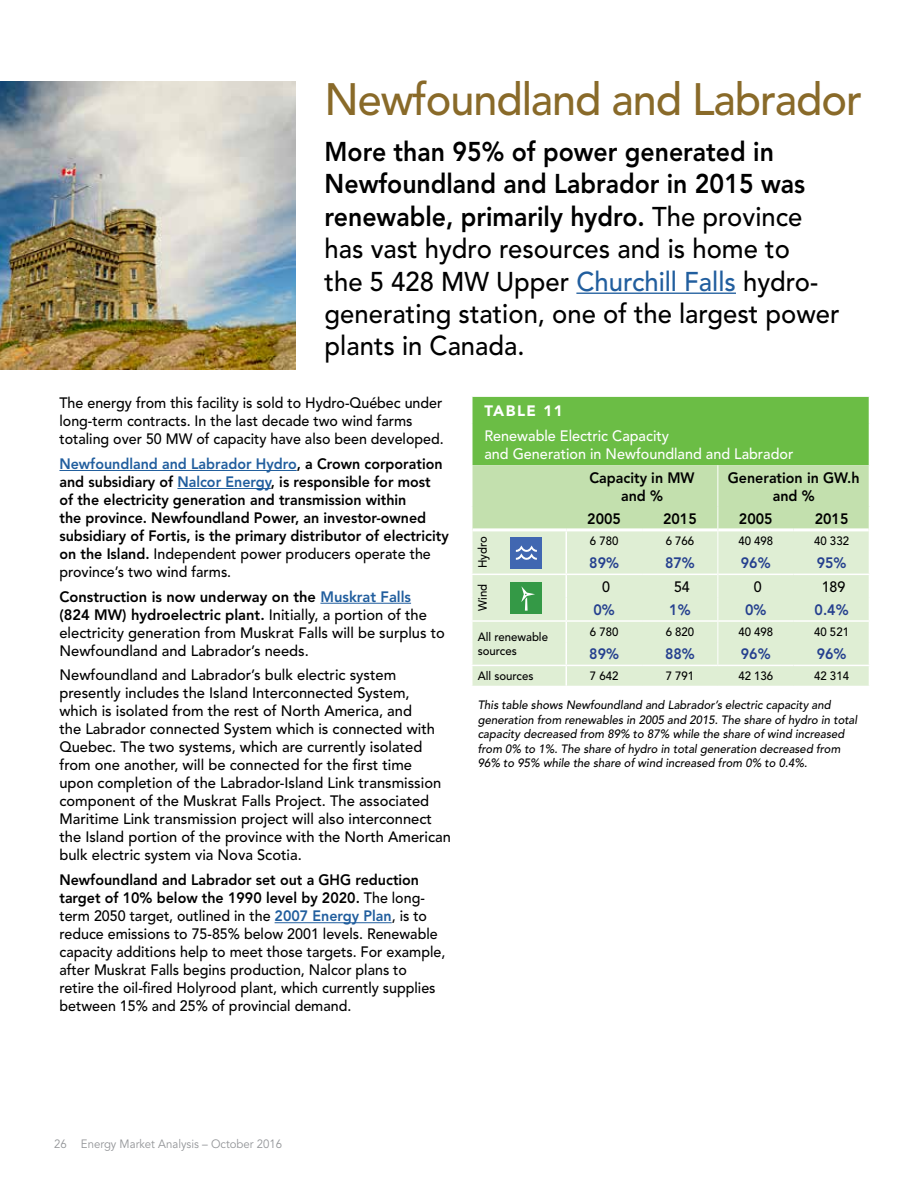
<style>
.page{position:relative;width:918px;height:1188px;background:#fff}
.page>*{position:absolute;margin:0;border:0;box-sizing:border-box;transform-origin:0 0}
.t1{font:500 45px "Avenir LT Std";letter-spacing:-.025em;color:#896a29;scale:.96 1}
.t2{font:500 27px/32.4px "Avenir LT Std";color:#000;scale:.95 1}
.t3{font:500 15px/18px "Avenir LT Std";color:#000}
.t4{font:500 15px/18px "Avenir LT Std";color:#000;scale:.95 1}
.t5{font:800 15px/18px "Avenir LT Std";color:#000;text-align:center;scale:.95 1}
.t6{font:500 15px/18px "Avenir LT Std";color:#fff;scale:.96 1}
.t7{font:800 15px "Avenir LT Std";color:#25408f;scale:.95 1}
.t8{font:900 15px "Avenir LT Std";letter-spacing:.1em;color:#fff}
.t9{font:italic 500 12px/14.4px "Avenir LT Std";color:#000;scale:.95 1}
.t10{font:500 12px/14.4px "Avenir LT Std";color:#000;scale:.95 1}
.t11{font:12px "Avenir LT Std";color:#939598;scale:.95 1}
.s1{font-weight:800}
.s2{color:#215e9e}
.s3{font-weight:500}
.s4{font-weight:800;color:#215e9e}
</style>
<div class="page">
<hr style="left:59px;top:470px;width:238px;height:1px;background:#215e9e">
<hr style="left:177px;top:488px;width:94px;height:1px;background:#215e9e">
<hr style="left:320px;top:603px;width:91px;height:1px;background:#215e9e">
<hr style="left:275px;top:922px;width:117px;height:1px;background:#215e9e">
<img style="left:0;top:81px;width:296px;height:289px">
<hr style="left:576px;top:293px;width:160px;height:1px;background:#215e9e">
<svg style="left:472px;top:397px;width:397px;height:289px;background:#bcdeaa"></svg>
<h1 class="t1" style="left:325px;top:73px;width:561px">Newfoundland and Labrador</h1>
<p class="t2" style="left:325px;top:136px;width:544px"><span class="s1">More than 95% of power generated in Newfoundland and Labrador in 2015 was renewable, primarily hydro.</span> The province has vast hydro resources and is home to<br>the 5 428 MW Upper <span class="s2">Churchill Falls</span> hydro&shy;generating station, one of the largest power plants in Canada.</p>
<p class="t4" style="left:59px;top:394px;width:406px">The energy from this facility is sold to Hydro-Québec under long-term contracts. In the last decade two wind farms totaling over 50 MW of capacity have also been developed.</p>
<p class="t5" style="left:59px;top:455px;width:411px;text-align:left"><span class="s2">Newfoundland and Labrador Hydro</span>, a Crown corporation and subsidiary of <span class="s2">Nalcor Energy</span>, is responsible for most<br>of the electricity generation and transmission within<br>the province. Newfoundland Power, an investor-owned subsidiary of Fortis, is the primary distributor of electricity on the Island. <span class="s3">Independent power producers operate the province’s two wind farms.</span></p>
<p class="t3" style="left:59px;top:588px;width:387px"><span class="s1">Construction is now underway on the</span> <span class="s4">Muskrat Falls </span><span class="s1">(824 MW) hydroelectric plant.</span> Initially, a portion of the electricity generation from Muskrat Falls will be surplus to Newfoundland and Labrador’s needs.</p>
<p class="t3" style="left:59px;top:667px;width:393px">Newfoundland and Labrador’s bulk electric system presently includes the Island Interconnected System, which is isolated from the rest of North America, and<br>the Labrador connected System which is connected with Quebec. The two systems, which are currently isolated from one another, will be connected for the first time<br>upon completion of the Labrador-Island Link transmission component of the Muskrat Falls Project. The associated Maritime Link transmission project will also interconnect the Island portion of the province with the North American bulk electric system via Nova Scotia.</p>
<p class="t4" style="left:59px;top:871px;width:408px"><span class="s1">Newfoundland and Labrador set out a GHG reduction target of 10% below the 1990 level by 2020.</span> The long&shy;term 2050 target, outlined in the <span class="s4">2007 Energy Plan</span>, is to reduce emissions to 75-85% below 2001 levels. Renewable capacity additions help to meet those targets. For example, after Muskrat Falls begins production, Nalcor plans to<br>retire the oil-fired Holyrood plant, which currently supplies between 15% and 25% of provincial demand.</p>
<p class="t8" style="left:484px;top:402px;width:80px">TABLE 11</p>
<p class="t6" style="left:484px;top:427px;width:323px">Renewable Electric Capacity<br>and Generation in Newfoundland and Labrador</p>
<p class="t5" style="left:590px;top:468px;width:112px">Capacity in MW and %</p>
<p class="t5" style="left:728px;top:468px;width:140px">Generation in GW.h and %</p>
<p class="t5" style="left:587px;top:510px;width:37px">2005</p>
<p class="t5" style="left:663px;top:510px;width:37px">2015</p>
<p class="t5" style="left:739px;top:510px;width:37px">2005</p>
<p class="t5" style="left:815px;top:510px;width:37px">2015</p>
<p class="t10" style="left:476px;top:568px;width:35px;rotate:-90deg">Hydro</p>
<p class="t10" style="left:590px;top:534px;width:32px">6 780</p>
<p class="t10" style="left:666px;top:534px;width:32px">6 766</p>
<p class="t10" style="left:738px;top:534px;width:38px">40 498</p>
<p class="t10" style="left:814px;top:534px;width:38px">40 332</p>
<p class="t7" style="left:589px;top:554px;width:33px">89%</p>
<p class="t7" style="left:665px;top:554px;width:33px">87%</p>
<p class="t7" style="left:741px;top:554px;width:33px">96%</p>
<p class="t7" style="left:817px;top:554px;width:33px">95%</p>
<p class="t10" style="left:476px;top:611px;width:30px;rotate:-90deg">Wind</p>
<p class="t4" style="left:602px;top:578px;width:10px">0</p>
<p class="t4" style="left:674px;top:578px;width:18px">54</p>
<p class="t4" style="left:754px;top:578px;width:10px">0</p>
<p class="t4" style="left:822px;top:578px;width:27px">189</p>
<p class="t7" style="left:593px;top:601px;width:24px">0%</p>
<p class="t7" style="left:669px;top:601px;width:24px">1%</p>
<p class="t7" style="left:745px;top:601px;width:24px">0%</p>
<p class="t7" style="left:815px;top:601px;width:37px">0.4%</p>
<p class="t10" style="left:478px;top:630px;width:76px">All renewable sources</p>
<p class="t10" style="left:590px;top:625px;width:32px">6 780</p>
<p class="t10" style="left:666px;top:625px;width:32px">6 820</p>
<p class="t10" style="left:738px;top:625px;width:38px">40 498</p>
<p class="t10" style="left:814px;top:625px;width:38px">40 521</p>
<p class="t7" style="left:589px;top:645px;width:33px">89%</p>
<p class="t7" style="left:665px;top:645px;width:33px">88%</p>
<p class="t7" style="left:741px;top:645px;width:33px">96%</p>
<p class="t7" style="left:817px;top:645px;width:33px">96%</p>
<p class="t10" style="left:478px;top:669px;width:60px">All sources</p>
<p class="t10" style="left:590px;top:669px;width:32px">7 642</p>
<p class="t10" style="left:666px;top:669px;width:32px">7 791</p>
<p class="t10" style="left:738px;top:669px;width:38px">42 136</p>
<p class="t10" style="left:814px;top:669px;width:38px">42 314</p>
<p class="t9" style="left:478px;top:698px;width:401px">This table shows Newfoundland and Labrador’s electric capacity and generation from renewables in 2005 and 2015. The share of hydro in total capacity decreased from 89% to 87% while the share of wind increased from 0% to 1%. The share of hydro in total generation decreased from 96% to 95% while the share of wind increased from 0% to 0.4%.</p>
<p class="t11" style="left:54px;top:1137px;width:242px">26 Energy Market Analysis – October 2016</p>
</div>
